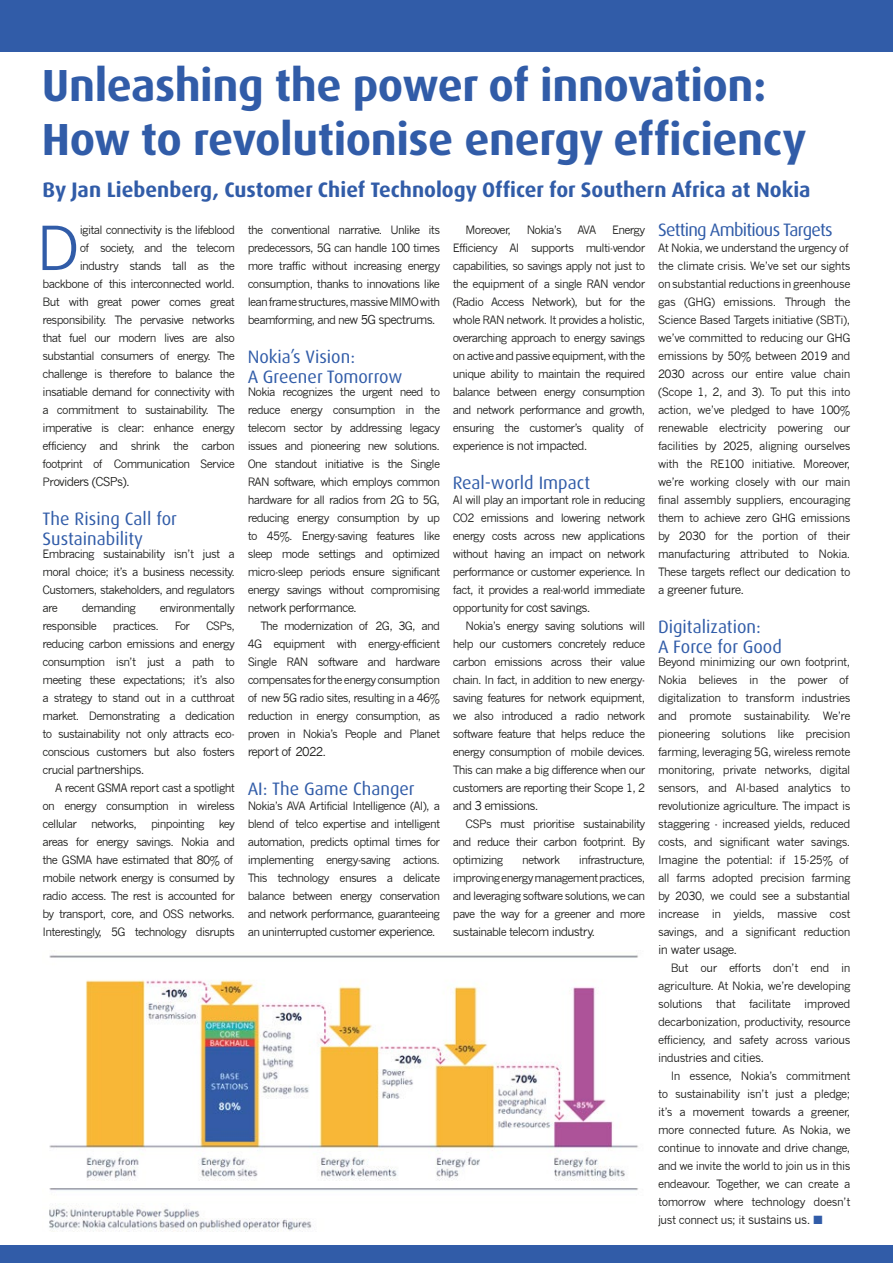
<style>
.page{position:relative;width:893px;height:1263px;background:#fff}
.page>*{position:absolute;margin:0;border:0;box-sizing:border-box;transform-origin:0 0}
.t1{font:59.85px "News Gothic";color:#315ca8}
.t2{font:700 45px/54px "Dax Pro";letter-spacing:-.01em;color:#315ca8}
.t3{font:700 21px "Dax Pro";color:#315ca8}
.t4{font:18px/19.5px "Dax Pro";color:#315ca8}
.t5{font:18px "Dax Pro";letter-spacing:-.04em;color:#315ca8}
.t6{font:12px "News Gothic";letter-spacing:-.06em;color:#1d1d1b}
.t7{font:12px "News Gothic";letter-spacing:-.04em;color:#1d1d1b}
.t8{font:11.25px/18px "News Gothic";letter-spacing:-.06em;color:#1d1d1b;text-align:justify}
.t9{font:11.25px/18px "News Gothic";letter-spacing:-.04em;color:#1d1d1b}
.s1{font-size:11.25px}
.s2{font-size:12px}
.s3{color:#315ca8}
</style>
<div class="page">
<div style="left:0;top:0;width:893px;height:52px;background:#315ca8"></div>
<div style="left:0;top:1245px;width:893px;height:18px;background:#315ca8"></div>
<img style="left:49px;top:950px;width:589px;height:281px">
<h2 class="t2" style="left:42px;top:59px;width:766px">Unleashing the power of innovation:<br>How to revolutionise energy efficiency</h2>
<h3 class="t3" style="left:43px;top:176px;width:770px">By Jan Liebenberg, Customer Chief Technology Officer for Southern Africa at Nokia</h3>
<p class="t8" style="left:43px;top:221px;width:194px;text-align:right">igital connectivity is the lifeblood<br>of society, and the telecom industry stands tall as the backbone of this interconnected world.<br>But with great power comes great responsibility. The pervasive networks that fuel our modern lives are also substantial consumers of energy. The challenge is therefore to balance the insatiable demand for connectivity with a commitment to sustainability. The imperative is clear: enhance energy efficiency and shrink the carbon footprint of Communication Service</p>
<p class="t6" style="left:43px;top:475px;width:89px"><span class="s1">Pr</span>oviders (CSPs).</p>
<h3 class="t4" style="left:43px;top:509px;width:136px">The Rising Call for<br>Sustainability</h3>
<p class="t8" style="left:43px;top:545px;width:194px">Embracing sustainability isn’t just a moral choice; it’s a business necessity.<br>Customers, stakeholders, and regulators are</p>
<h1 class="t1" style="left:36px;top:214px;width:45px">D</h1>
<p class="t8" style="left:82px;top:599px;width:56px">demanding</p>
<p class="t8" style="left:160px;top:599px;width:77px">environmentally</p>
<p class="t8" style="left:43px;top:617px;width:56px">responsible</p>
<p class="t8" style="left:113px;top:617px;width:48px">practices.</p>
<p class="t8" style="left:175px;top:617px;width:17px">For</p>
<p class="t8" style="left:43px;top:617px;width:194px;text-indent:163px">CSPs, reducing carbon emissions and energy consumption isn’t just a path to meeting these expectations; it’s also a strategy to stand out in a cutthroat market. Demonstrating a dedication to sustainability not only attracts eco&shy;conscious customers but also fosters</p>
<p class="t6" style="left:43px;top:763px;width:103px"><span class="s1">crucia</span>l partnerships.</p>
<p class="t8" style="left:43px;top:779px;width:194px;text-indent:13px">A recent GSMA report cast a spotlight on energy consumption in wireless cellular</p>
<p class="t8" style="left:43px;top:815px;width:194px;text-align:left;text-indent:176px">key areas for energy savings. Nokia and the GSMA have estimated that 80% of mobile network energy is consumed by radio access. The rest is accounted for by transport, core, and OSS networks.<br>Interestingly, 5G technology disrupts</p>
<p class="t8" style="left:91px;top:815px;width:47px">networks,</p>
<p class="t8" style="left:151px;top:815px;width:55px">pinpointing</p>
<p class="t8" style="left:248px;top:221px;width:194px">the conventional narrative. Unlike its predecessors, 5G can handle 100 times more traffic without increasing energy consumption, thanks to innovations like lean frame structures, massive MIMO with beamforming, and ne<span class="s2">w 5G spectrums.</span></p>
<h3 class="t4" style="left:248px;top:347px;width:156px">Nokia’s Vision:<br>A Greener Tomorrow</h3>
<p class="t8" style="left:248px;top:383px;width:194px">Nokia recognizes the urgent need to reduce energy consumption in the telecom sector by addressing legacy issues and pioneering new solutions.<br>One standout initiative is the Single RAN software, which employs common hardware for all radios from 2G to 5G, reducing energy consumption by up to 45%. Energy-saving features like sleep mode settings and optimized micro-sleep periods ensure significant energy savings without compromising</p>
<p class="t6" style="left:248px;top:601px;width:111px"><span class="s1">netwo</span>rk performance.</p>
<p class="t8" style="left:248px;top:617px;width:194px;text-indent:13px">The modernization of 2G, 3G, and 4G equipment with energy-efficient Single RAN software and hardware compensates for the energy consumption of new 5G radio sites, resulting in a 46% reduction in energy consumption, as proven in Nokia’s People and Planet</p>
<p class="t6" style="left:248px;top:745px;width:80px">report of 2022.</p>
<h3 class="t4" style="left:248px;top:779px;width:169px">AI: The Game Changer</h3>
<p class="t8" style="left:248px;top:797px;width:194px">Nokia’s AVA Artificial Intelligence (AI), a blend of telco expertise and intelligent automation, predicts optimal times for implementing energy-saving actions.<br>This technology ensures a delicate balance between energy conservation and network performance, guaranteeing an uninterrupted custo<span class="s2">mer experience.</span></p>
<p class="t8" style="left:453px;top:221px;width:194px;text-indent:159px">Energy Efficiency AI supports multi-vendor capabilities, so savings apply not just to the equipment of a single RAN vendor (Radio Access Network), but for the whole RAN network. It provides a holistic, overarching approach to energy savings on active and passive equipment, with the unique ability to maintain the required balance between energy consumption and network performance and growth, ensuring the customer’s quality of</p>
<p class="t6" style="left:453px;top:439px;width:136px"><span class="s1">experience i</span>s not impacted.</p>
<h3 class="t4" style="left:453px;top:473px;width:139px">Real-world Impact</h3>
<p class="t8" style="left:453px;top:491px;width:194px">AI will play an important role in reducing CO2 emissions and lowering network energy costs across new applications without having an impact on network performance or customer experience. In fact, it provides a real-world immediate opportunity for <span class="s2">cost savings.</span></p>
<p class="t8" style="left:453px;top:617px;width:194px;text-indent:13px">Nokia’s energy saving solutions will help our customers concretely reduce carbon emissions across their value chain. In fact, in addition to new energy&shy;saving features for network equipment, we also introduced a radio network software feature that helps reduce the energy consumption of mobile devices.<br>This can make a big difference when our customers are reporting their Scope 1, 2</p>
<p class="t6" style="left:453px;top:799px;width:87px"><span class="s1">a</span>nd 3 emissions.</p>
<p class="t8" style="left:453px;top:815px;width:194px;text-indent:13px">CSPs must prioritise sustainability and reduce their carbon footprint. By optimizing</p>
<p class="t8" style="left:466px;top:221px;width:47px">Moreover,</p>
<p class="t8" style="left:527px;top:221px;width:37px">Nokia’s</p>
<p class="t8" style="left:577px;top:221px;width:20px">AVA</p>
<p class="t8" style="left:453px;top:851px;width:194px;text-indent:126px">infrastructure, improving energy management practices, and leveraging software solutions, we can pave the way for a greener and more</p>
<p class="t6" style="left:453px;top:925px;width:144px"><span class="s1">sustainable te</span>lecom industry.</p>
<p class="t8" style="left:522px;top:851px;width:40px">network</p>
<h3 class="t5" style="left:658px;top:218px;width:176px">Setting Ambitious Targets</h3>
<p class="t9" style="left:658px;top:239px;width:194px">At Nokia, we understand the urgency of the climate crisis. We’ve set our sights on substantial reductions in greenhouse gas (GHG) emissions. Through the Science Based Targets initiative (SBTi), we’ve committed to reducing our GHG emissions by 50% between 2019 and 2030 across our entire value chain (Scope 1, 2, and 3). To put this into action, we’ve pledged to have 100% renewable electricity powering our facilities by 2025, aligning ourselves with the RE100 initiative. Moreover, we’re working closely with our main final assembly suppliers, encouraging them to achieve zero GHG emissions by 2030 for the portion of their manufacturing attributed to Nokia.<br>These targets reflect our dedication to</p>
<p class="t7" style="left:658px;top:583px;width:88px"><span class="s1">a</span> greener future.</p>
<h3 class="t4" style="left:658px;top:617px;width:125px">Digitalization:<br>A Force for Good</h3>
<p class="t9" style="left:658px;top:653px;width:194px">Beyond minimizing our own footprint, Nokia believes in the power of digitalization to transform industries and promote sustainability. We’re pioneering solutions like precision farming, leveraging 5G, wireless remote monitoring, private networks, digital sensors, and AI-based analytics to revolutionize agriculture. The impact is staggering - increased yields, reduced costs, and significant water savings.<br>Imagine the potential: if 15-25% of all farms adopted precision farming by 2030, we could see a substantial increase in yields, massive cost savings, and a significant reduction</p>
<p class="t7" style="left:658px;top:943px;width:81px">in water usage.</p>
<p class="t8" style="left:658px;top:959px;width:194px;text-indent:13px">But our efforts don’t end in agriculture. At Nokia, we’re developing solutions that facilitate improved decarbonization, productivity, resource efficiency, and safety across various</p>
<p class="t7" style="left:658px;top:1051px;width:108px"><span class="s1">industri</span>es and cities.</p>
<p class="t8" style="left:658px;top:1067px;width:194px;text-indent:13px">In essence, Nokia’s commitment to sustainability isn’t just a pledge; it’s a movement towards a greener, more connected future. As Nokia, we continue to innovate and drive change, and we invite the world to join us in this endeavour. Together, we can create a tomorrow where technology doesn’t just connect us; it <span class="s2">sustains us.</span> <span class="s3">■</span></p>
</div>
